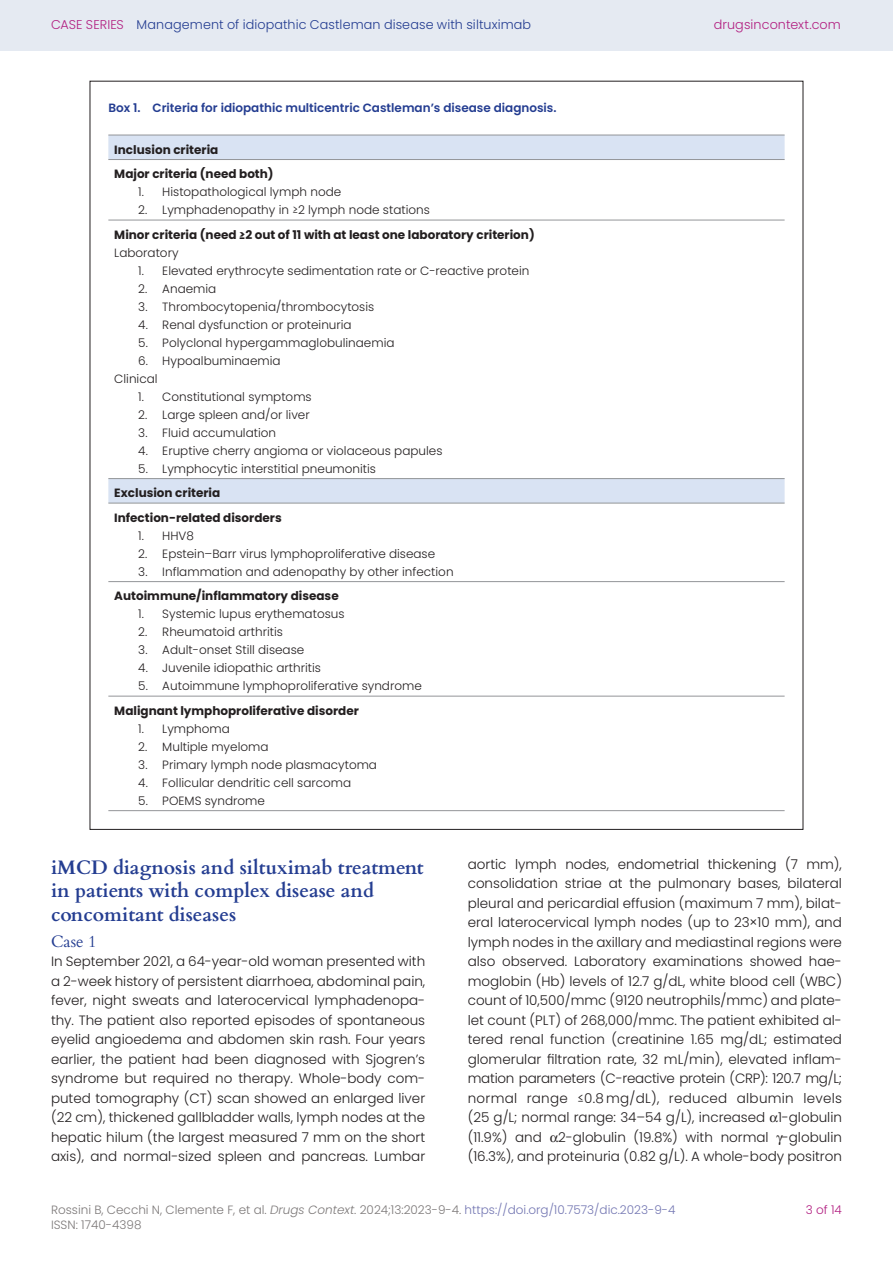
<style>
.page{position:relative;width:893px;height:1263px;background:#fff}
.page>*{position:absolute;margin:0;border:0;box-sizing:border-box;transform-origin:0 0}
.t1{font:700 19.5px/23.4px "Cardo";color:#243d91}
.t2{font:16.5px "Cardo";color:#243d91}
.Body_Black_First{font:300 13.5px/19.5px "Poppins";color:#231f20;text-align:justify}
.t3{font:300 12.75px "Poppins";letter-spacing:.01em;color:#243d91}
.t4{font:300 12.75px "Poppins";letter-spacing:.01em;color:#b21f81}
.Body_Black_-_Table_P{font:300 12px "Poppins";color:#231f20}
.Body_Black_-_Table_P-2{font:700 12px "Poppins";color:#231f20}
.t5{font:300 12px "Poppins";color:#7c7878}
.Figure_Table_Caption{font:600 12px "Poppins";color:#243d91}
.TBL_COLH{font:700 12px "Poppins";color:#231f20}
.t6{font:300 12px "Poppins";color:#b21f81}
.s1{color:#b21f81}
.s2{font-style:italic}
.s3{color:#7376b2}
</style>
<div class="page">
<div style="left:0;top:0;width:893px;height:51px;background:#e5eaf2"></div>
<svg style="left:108px;top:136px;width:677px;height:367px"></svg>
<svg style="left:108px;top:582px;width:677px;height:114px"></svg>
<hr style="left:108px;top:220px;width:677px;height:1px;background:#939598">
<hr style="left:108px;top:478px;width:677px;height:1px;background:#939598">
<hr style="left:108px;top:503px;width:677px;height:1px;background:#939598">
<hr style="left:108px;top:581px;width:677px;height:1px;background:#939598">
<hr style="left:108px;top:135px;width:677px;height:1px;background:#939598">
<hr style="left:108px;top:159px;width:677px;height:1px;background:#939598">
<hr style="left:108px;top:696px;width:677px;height:1px;background:#939598">
<hr style="left:108px;top:810px;width:677px;height:1px;background:#939598">
<p class="t3" style="left:51px;top:17px;width:482px"><span class="s1">CASE SERIES</span> Management of idiopathic Castleman disease with siltuximab</p>
<p class="t4" style="left:714px;top:17px;width:129px">drugsincontext.com</p>
<p class="Figure_Table_Caption" style="left:108px;top:101px;width:450px">Box 1. Criteria for idiopathic multicentric Castleman’s disease diagnosis.</p>
<p class="TBL_COLH" style="left:114px;top:142px;width:106px">Inclusion criteria</p>
<p class="Body_Black_-_Table_P-2" style="left:114px;top:167px;width:161px">Major criteria (need both)</p>
<p class="Body_Black_-_Table_P" style="left:138px;top:185px;width:204px">1. Histopathological lymph node</p>
<p class="Body_Black_-_Table_P" style="left:138px;top:203px;width:293px">2. Lymphadenopathy in ≥2 lymph node stations</p>
<p class="Body_Black_-_Table_P-2" style="left:114px;top:227px;width:422px">Minor criteria (need ≥2 out of 11 with at least one laboratory criterion)</p>
<p class="Body_Black_-_Table_P" style="left:114px;top:245px;width:66px">Laboratory</p>
<p class="Body_Black_-_Table_P" style="left:138px;top:263px;width:393px">1. Elevated erythrocyte sedimentation rate or C-reactive protein</p>
<p class="Body_Black_-_Table_P" style="left:138px;top:281px;width:80px">2. Anaemia</p>
<p class="Body_Black_-_Table_P" style="left:138px;top:299px;width:237px">3. Thrombocytopenia/thrombocytosis</p>
<p class="Body_Black_-_Table_P" style="left:138px;top:317px;width:215px">4. Renal dysfunction or proteinuria</p>
<p class="Body_Black_-_Table_P" style="left:138px;top:335px;width:258px">5. Polyclonal hypergammaglobulinaemia</p>
<p class="Body_Black_-_Table_P" style="left:138px;top:353px;width:144px">6. Hypoalbuminaemia</p>
<p class="Body_Black_-_Table_P" style="left:114px;top:371px;width:45px">Clinical</p>
<p class="Body_Black_-_Table_P" style="left:138px;top:389px;width:175px">1. Constitutional symptoms</p>
<p class="Body_Black_-_Table_P" style="left:138px;top:407px;width:173px">2. Large spleen and/or liver</p>
<p class="Body_Black_-_Table_P" style="left:138px;top:425px;width:139px">3. Fluid accumulation</p>
<p class="Body_Black_-_Table_P" style="left:138px;top:443px;width:306px">4. Eruptive cherry angioma or violaceous papules</p>
<p class="Body_Black_-_Table_P" style="left:138px;top:461px;width:239px">5. Lymphocytic interstitial pneumonitis</p>
<p class="Body_Black_-_Table_P-2" style="left:114px;top:486px;width:107px">Exclusion criteria</p>
<p class="Body_Black_-_Table_P-2" style="left:114px;top:510px;width:169px">Infection-related disorders</p>
<p class="Body_Black_-_Table_P" style="left:138px;top:528px;width:57px">1. HHV8</p>
<p class="Body_Black_-_Table_P" style="left:138px;top:546px;width:298px">2. Epstein–Barr virus lymphoproliferative disease</p>
<p class="Body_Black_-_Table_P" style="left:138px;top:564px;width:317px">3. Inflammation and adenopathy by other infection</p>
<p class="Body_Black_-_Table_P-2" style="left:114px;top:589px;width:226px">Autoimmune/inflammatory disease</p>
<p class="Body_Black_-_Table_P" style="left:138px;top:607px;width:208px">1. Systemic lupus erythematosus</p>
<p class="Body_Black_-_Table_P" style="left:138px;top:625px;width:146px">2. Rheumatoid arthritis</p>
<p class="Body_Black_-_Table_P" style="left:138px;top:643px;width:167px">3. Adult-onset Still disease</p>
<p class="Body_Black_-_Table_P" style="left:138px;top:661px;width:184px">4. Juvenile idiopathic arthritis</p>
<p class="Body_Black_-_Table_P" style="left:138px;top:679px;width:285px">5. Autoimmune lymphoproliferative syndrome</p>
<p class="Body_Black_-_Table_P-2" style="left:114px;top:703px;width:246px">Malignant lymphoproliferative disorder</p>
<p class="Body_Black_-_Table_P" style="left:138px;top:721px;width:93px">1. Lymphoma</p>
<p class="Body_Black_-_Table_P" style="left:138px;top:739px;width:132px">2. Multiple myeloma</p>
<p class="Body_Black_-_Table_P" style="left:138px;top:757px;width:240px">3. Primary lymph node plasmacytoma</p>
<p class="Body_Black_-_Table_P" style="left:138px;top:775px;width:214px">4. Follicular dendritic cell sarcoma</p>
<p class="Body_Black_-_Table_P" style="left:138px;top:793px;width:128px">5. POEMS syndrome</p>
<h2 class="t1" style="left:51px;top:854px;width:374px">iMCD diagnosis and siltuximab treatment in patients with complex disease and concomitant diseases</h2>
<h3 class="t2" style="left:51px;top:928px;width:47px">Case 1</h3>
<p class="Body_Black_First" style="left:51px;top:952px;width:376px">In September 2021, a 64-year-old woman presented with a 2-week history of persistent diarrhoea, abdominal pain, fever, night sweats and laterocervical lymphadenopa&shy;thy. The patient also reported episodes of spontaneous eyelid angioedema and abdomen skin rash. Four years earlier, the patient had been diagnosed with Sjogren’s syndrome but required no therapy. Whole-body com&shy;puted tomography (CT) scan showed an enlarged liver (22 cm), thickened gallbladder walls, lymph nodes at the hepatic hilum (the largest measured 7 mm on the short axis), and normal-sized spleen and pancreas. Lumbar</p>
<p class="Body_Black_First" style="left:468px;top:854px;width:376px">aortic lymph nodes, endometrial thickening (7 mm), consolidation striae at the pulmonary bases, bilateral pleural and pericardial effusion (maximum 7 mm), bilat&shy;eral laterocervical lymph nodes (up to 23×10 mm), and lymph nodes in the axillary and mediastinal regions were also observed. Laboratory examinations showed hae&shy;moglobin (Hb) levels of 12.7 g/dL, white blood cell (WBC) count of 10,500/mmc (9120 neutrophils/mmc) and plate&shy;let count (PLT) of 268,000/mmc. The patient exhibited al&shy;tered renal function (creatinine 1.65 mg/dL; estimated glomerular filtration rate, 32 mL/min), elevated inflam&shy;mation parameters (C-reactive protein (CRP): 120.7 mg/L; normal range ≤0.8mg/dL), reduced albumin levels (25 g/L; normal range: 34–54 g/L), increased 1-globulin (11.9%) and 2-globulin (19.8%) with normal -globulin (16.3%), and proteinuria (0.82 g/L). A whole-body positron</p>
<p class="t5" style="left:51px;top:1203px;width:626px">Rossini B, Cecchi N, Clemente F, et al. <span class="s2">Drugs Context</span>. 2024;13:2023-9-4. <span class="s3">https://doi.org/10.7573/dic.2023-9-4</span></p>
<p class="t6" style="left:806px;top:1203px;width:38px">3 of 14</p>
<p class="t5" style="left:51px;top:1218px;width:92px">ISSN: 1740-4398</p>
</div>
